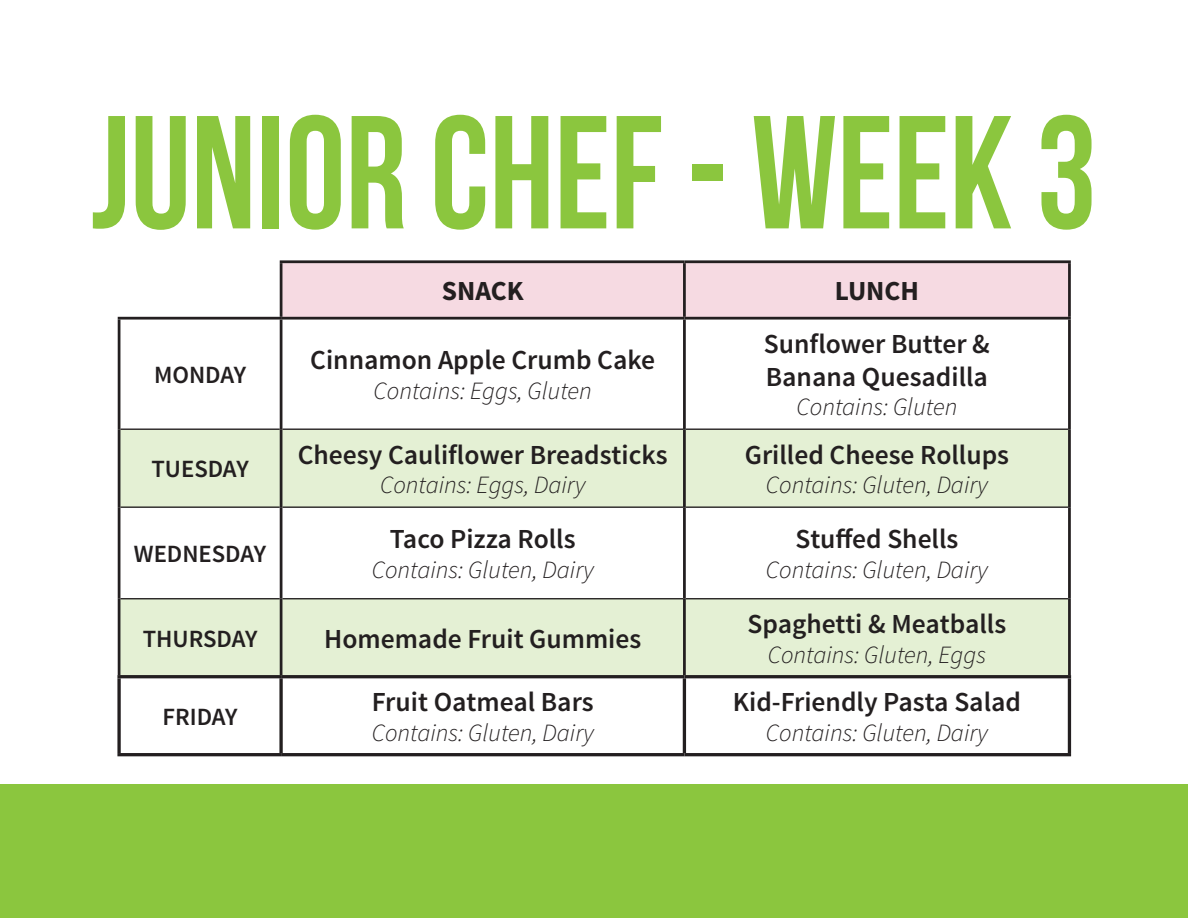
<style>
.page{position:relative;width:1188px;height:918px;background:#fff}
.page>*{position:absolute;margin:0;border:0;box-sizing:border-box;transform-origin:0 0}
.body_14{font:160.5px "Bebas Neue";color:#8bc63e;scale:.95 1}
.t1{font:600 27.6px "Source Sans Pro";color:#231f20}
.t2{font:700 27.6px "Source Sans Pro";color:#231f20}
.t3{font:italic 300 24.9px "Source Sans Pro";color:#231f20}
.t4{font:600 24.9px "Source Sans Pro";color:#231f20}
</style>
<div class="page">
<div style="left:282px;top:263px;width:786px;height:54px;background:#f6dae2"></div>
<svg style="left:120px;top:320px;width:948px;height:433px"></svg>
<svg style="left:120px;top:430px;width:948px;height:245px;fill:#e4f0d4"></svg>
<hr style="left:282px;top:429px;width:401px;height:1px;background:#231f20">
<hr style="left:686px;top:429px;width:382px;height:1px;background:#231f20">
<hr style="left:282px;top:506px;width:401px;height:2px;background:#231f20">
<hr style="left:686px;top:506px;width:382px;height:2px;background:#231f20">
<hr style="left:282px;top:598px;width:401px;height:1px;background:#231f20">
<hr style="left:686px;top:598px;width:382px;height:1px;background:#231f20">
<hr style="left:120px;top:429px;width:160px;height:1px;background:#231f20">
<hr style="left:120px;top:506px;width:160px;height:2px;background:#231f20">
<hr style="left:120px;top:598px;width:160px;height:1px;background:#231f20">
<hr style="left:280px;top:260px;width:404px;height:3px;background:#231f20">
<hr style="left:280px;top:263px;width:2px;height:54px;background:#231f20">
<hr style="left:684px;top:260px;width:387px;height:3px;background:#231f20">
<hr style="left:683px;top:263px;width:3px;height:54px;background:#231f20">
<hr style="left:1068px;top:263px;width:3px;height:54px;background:#231f20">
<hr style="left:118px;top:317px;width:163px;height:3px;background:#231f20">
<hr style="left:118px;top:320px;width:2px;height:109px;background:#231f20">
<hr style="left:118px;top:429px;width:2px;height:78px;background:#231f20">
<hr style="left:118px;top:507px;width:2px;height:92px;background:#231f20">
<hr style="left:118px;top:599px;width:2px;height:76px;background:#231f20">
<hr style="left:281px;top:317px;width:403px;height:3px;background:#231f20">
<hr style="left:280px;top:320px;width:2px;height:109px;background:#231f20">
<hr style="left:684px;top:317px;width:387px;height:3px;background:#231f20">
<hr style="left:683px;top:320px;width:3px;height:109px;background:#231f20">
<hr style="left:1068px;top:320px;width:3px;height:109px;background:#231f20">
<hr style="left:280px;top:429px;width:2px;height:78px;background:#231f20">
<hr style="left:683px;top:429px;width:3px;height:78px;background:#231f20">
<hr style="left:1068px;top:429px;width:3px;height:78px;background:#231f20">
<hr style="left:280px;top:507px;width:2px;height:92px;background:#231f20">
<hr style="left:683px;top:507px;width:3px;height:92px;background:#231f20">
<hr style="left:1068px;top:507px;width:3px;height:92px;background:#231f20">
<hr style="left:280px;top:599px;width:2px;height:76px;background:#231f20">
<hr style="left:683px;top:599px;width:3px;height:76px;background:#231f20">
<hr style="left:1068px;top:599px;width:3px;height:76px;background:#231f20">
<hr style="left:117px;top:675px;width:164px;height:3px;background:#231f20">
<svg style="left:117px;top:678px;width:4px;height:75px"></svg>
<hr style="left:281px;top:675px;width:403px;height:3px;background:#231f20">
<svg style="left:279px;top:678px;width:4px;height:75px"></svg>
<hr style="left:684px;top:675px;width:387px;height:3px;background:#231f20">
<hr style="left:683px;top:678px;width:3px;height:75px;background:#231f20">
<hr style="left:1068px;top:678px;width:3px;height:75px;background:#231f20">
<hr style="left:117px;top:753px;width:164px;height:3px;background:#231f20">
<hr style="left:281px;top:753px;width:403px;height:3px;background:#231f20">
<hr style="left:684px;top:753px;width:387px;height:3px;background:#231f20">
<div style="left:0;top:785px;width:1188px;height:133px;background:#8bc63e"></div>
<p class="body_14" style="left:91px;top:85px;width:1060px">JUNIOR CHEF - WEEK 3</p>
<p class="t4" style="left:154px;top:359px;width:94px">MONDAY</p>
<p class="t4" style="left:151px;top:454px;width:99px">TUESDAY</p>
<p class="t4" style="left:134px;top:538px;width:134px">WEDNESDAY</p>
<p class="t2" style="left:442px;top:273px;width:83px">SNACK</p>
<p class="t2" style="left:835px;top:273px;width:86px">LUNCH</p>
<p class="t1" style="left:310px;top:343px;width:346px">Cinnamon Apple Crumb Cake</p>
<p class="t3" style="left:374px;top:376px;width:220px">Contains: Eggs, Gluten</p>
<p class="t1" style="left:298px;top:437px;width:371px">Cheesy Cauliflower Breadsticks</p>
<p class="t3" style="left:380px;top:470px;width:207px">Contains: Eggs, Dairy</p>
<p class="t1" style="left:390px;top:522px;width:187px">Taco Pizza Rolls</p>
<p class="t3" style="left:372px;top:555px;width:224px">Contains: Gluten, Dairy</p>
<p class="t1" style="left:764px;top:326px;width:227px">Sunflower Butter &amp;</p>
<p class="t1" style="left:766px;top:359px;width:224px">Banana Quesadilla</p>
<p class="t3" style="left:797px;top:392px;width:162px">Contains: Gluten</p>
<p class="t1" style="left:745px;top:437px;width:266px">Grilled Cheese Rollups</p>
<p class="t3" style="left:766px;top:470px;width:224px">Contains: Gluten, Dairy</p>
<p class="t1" style="left:795px;top:522px;width:165px">Stuffed Shells</p>
<p class="t3" style="left:766px;top:555px;width:224px">Contains: Gluten, Dairy</p>
<p class="t4" style="left:143px;top:623px;width:116px">THURSDAY</p>
<p class="t1" style="left:324px;top:621px;width:319px">Homemade Fruit Gummies</p>
<p class="t4" style="left:163px;top:701px;width:77px">FRIDAY</p>
<p class="t1" style="left:372px;top:685px;width:223px">Fruit Oatmeal Bars</p>
<p class="t3" style="left:372px;top:718px;width:224px">Contains: Gluten, Dairy</p>
<p class="t1" style="left:748px;top:607px;width:260px">Spaghetti &amp; Meatballs</p>
<p class="t3" style="left:768px;top:640px;width:220px">Contains: Gluten, Eggs</p>
<p class="t1" style="left:733px;top:685px;width:290px">Kid-Friendly Pasta Salad</p>
<p class="t3" style="left:766px;top:718px;width:224px">Contains: Gluten, Dairy</p>
</div>
